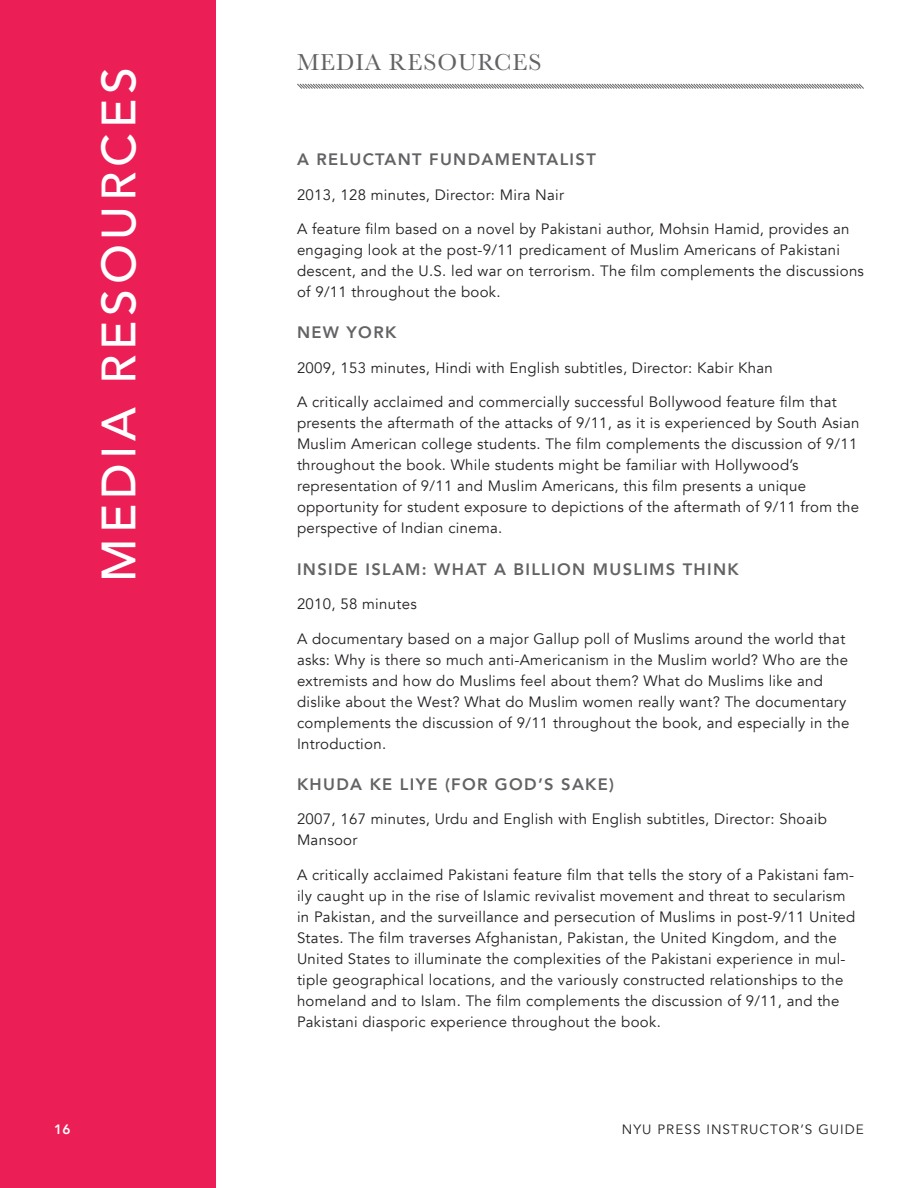
<style>
.page{position:relative;width:918px;height:1188px;background:#fff}
.page>*{position:absolute;margin:0;border:0;box-sizing:border-box;transform-origin:0 0}
.t1{font:500 48px "Avenir";letter-spacing:.1em;color:#fff}
.t2{font:24px "Baskerville";letter-spacing:.04em;color:#636366}
.t3{font:800 16.5px "Avenir";letter-spacing:.08em;color:#636366}
.t4{font:15px/21px "Avenir";letter-spacing:.02em;color:#231f20}
.t5{font:13.5px "Avenir";letter-spacing:.08em;color:#231f20}
.t6{font:800 13.5px "Avenir";color:#fff}
</style>
<div class="page">
<div style="left:0;top:0;width:216px;height:1188px;background:#eb1f55"></div>
<svg style="left:297px;top:83px;width:567px;height:6px"></svg>
<h1 class="t1" style="left:77px;top:582px;width:516px;rotate:-90deg">MEDIA RESOURCES</h1>
<h2 class="t2" style="left:297px;top:47px;width:246px">MEDIA RESOURCES</h2>
<p class="t3" style="left:297px;top:146px;width:300px">A RELUCTANT FUNDAMENTALIST</p>
<p class="t4" style="left:297px;top:184px;width:269px">2013, 128 minutes, Director: Mira Nair</p>
<p class="t4" style="left:297px;top:219px;width:569px">A feature film based on a novel by Pakistani author, Mohsin Hamid, provides an engaging look at the post-9/11 predicament of Muslim Americans of Pakistani descent, and the U.S. led war on terrorism. The film complements the discussions of 9/11 throughout the book.</p>
<p class="t3" style="left:297px;top:320px;width:101px">NEW YORK</p>
<p class="t4" style="left:297px;top:357px;width:477px">2009, 153 minutes, Hindi with English subtitles, Director: Kabir Khan</p>
<p class="t4" style="left:297px;top:392px;width:564px">A critically acclaimed and commercially successful Bollywood feature film that presents the aftermath of the attacks of 9/11, as it is experienced by South Asian Muslim American college students. The film complements the discussion of 9/11 throughout the book. While students might be familiar with Hollywood’s representation of 9/11 and Muslim Americans, this film presents a unique opportunity for student exposure to depictions of the aftermath of 9/11 from the perspective of Indian cinema.</p>
<p class="t3" style="left:297px;top:556px;width:443px">INSIDE ISLAM: WHAT A BILLION MUSLIMS THINK</p>
<p class="t4" style="left:297px;top:594px;width:121px">2010, 58 minutes</p>
<p class="t4" style="left:297px;top:628px;width:554px">A documentary based on a major Gallup poll of Muslims around the world that asks: Why is there so much anti-Americanism in the Muslim world? Who are the extremists and how do Muslims feel about them? What do Muslims like and dislike about the West? What do Muslim women really want? The documentary complements the discussion of 9/11 throughout the book, and especially in the Introduction.</p>
<p class="t3" style="left:297px;top:771px;width:319px">KHUDA KE LIYE (FOR GOD’S SAKE)</p>
<p class="t4" style="left:297px;top:809px;width:531px">2007, 167 minutes, Urdu and English with English subtitles, Director: Shoaib<br>Mansoor</p>
<p class="t4" style="left:297px;top:864px;width:560px">A critically acclaimed Pakistani feature film that tells the story of a Pakistani fam&shy;ily caught up in the rise of Islamic revivalist movement and threat to secularism in Pakistan, and the surveillance and persecution of Muslims in post-9/11 United States. The film traverses Afghanistan, Pakistan, the United Kingdom, and the United States to illuminate the complexities of the Pakistani experience in mul&shy;tiple geographical locations, and the variously constructed relationships to the homeland and to Islam. The film complements the discussion of 9/11, and the Pakistani diasporic experience throughout the book.</p>
<p class="t6" style="left:54px;top:1119px;width:18px">16</p>
<p class="t5" style="left:622px;top:1121px;width:244px">NYU PRESS INSTRUCTOR’S GUIDE</p>
</div>
